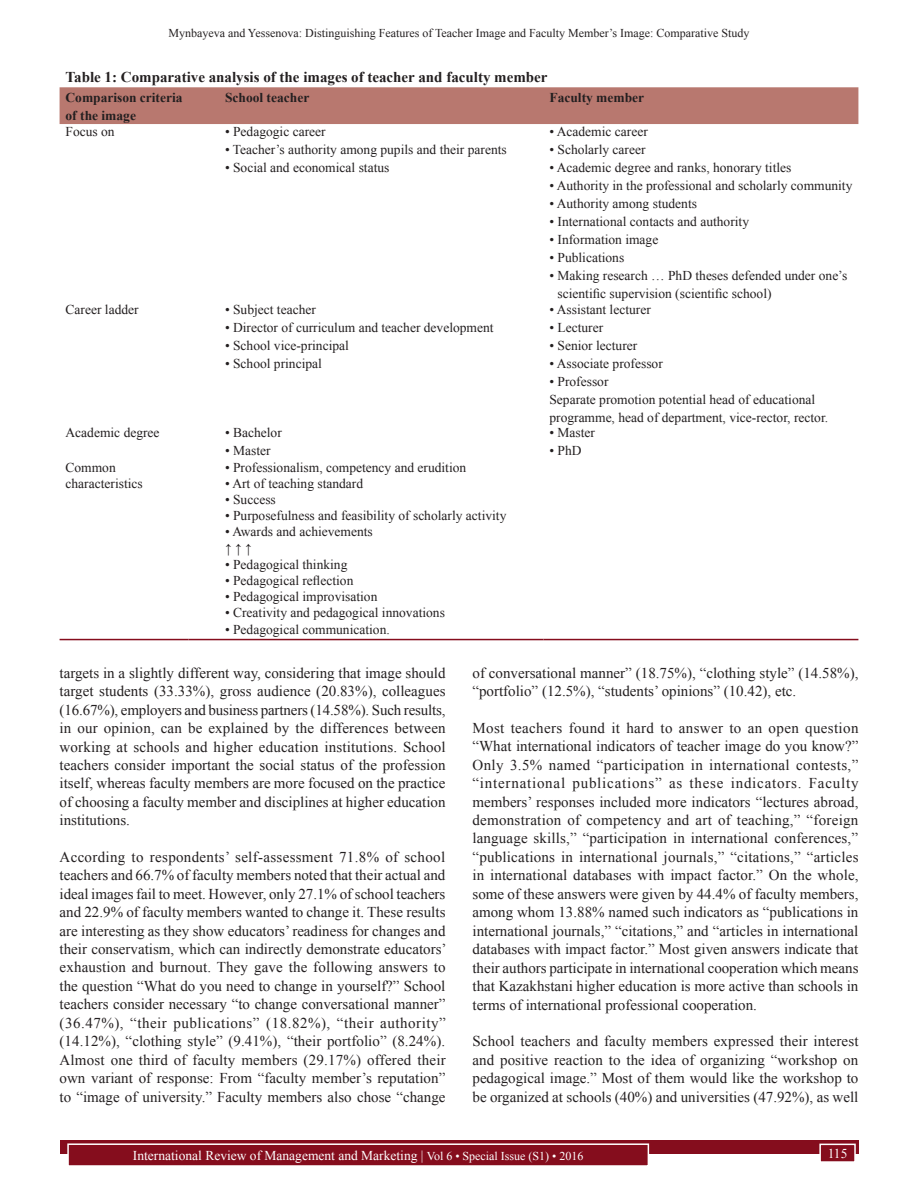
<style>
.page{position:relative;width:918px;height:1188px;background:#fff}
.page>*{position:absolute;margin:0;border:0;box-sizing:border-box;transform-origin:0 0}
.TX{font:15px/18.5px "Times New Roman";color:#231f20;text-align:justify}
.TT{font:700 15px "Times New Roman";color:#231f20}
.TB{font:13.5px/18px "Times New Roman";color:#231f20}
.TBL{font:13.5px/16.2px "Times New Roman";color:#231f20}
.t1{font:13.5px "Times New Roman";color:#fff}
.TCH{font:700 13.5px/18px "Times New Roman";color:#231f20}
.t2{font:12px "Times New Roman";color:#231f20}
.s1{font-size:12px}
</style>
<div class="page">
<div style="left:60px;top:1140px;width:798px;height:13px;background:#850d1d"></div>
<div style="left:68px;top:1144px;width:580px;height:22px;background:#850d1d"></div>
<div style="left:67px;top:1143px;width:582px;height:24px;border:2px solid #fff"></div>
<div style="left:820px;top:1144px;width:35px;height:18px;background:#850d1d"></div>
<div style="left:819px;top:1144px;width:37px;height:19px;border:2px solid #fff"></div>
<div style="left:60px;top:87px;width:798px;height:37px;background:#b8786f"></div>
<hr style="left:60px;top:639px;width:129px;height:1px;background:#850d1d">
<hr style="left:189px;top:639px;width:30px;height:1px;background:#850d1d">
<hr style="left:219px;top:639px;width:294px;height:1px;background:#850d1d">
<hr style="left:513px;top:639px;width:30px;height:1px;background:#850d1d">
<hr style="left:543px;top:639px;width:315px;height:1px;background:#850d1d">
<p class="t2" style="left:168px;top:25px;width:583px">Mynbayeva and Yessenova: Distinguishing Features of Teacher Image and Faculty Member’s Image: Comparative Study</p>
<p class="TT" style="left:66px;top:66px;width:484px">Table 1: Comparative analysis of the images of teacher and faculty member</p>
<p class="TCH" style="left:66px;top:88px;width:119px">Comparison criteria of the image</p>
<p class="TCH" style="left:225px;top:88px;width:86px">School teacher</p>
<p class="TCH" style="left:549px;top:88px;width:96px">Faculty member</p>
<p class="TB" style="left:66px;top:122px;width:51px">Focus on</p>
<p class="TB" style="left:225px;top:122px;width:102px">• Pedagogic career</p>
<p class="TB" style="left:225px;top:140px;width:283px">• Teacher’s authority among pupils and their parents</p>
<p class="TB" style="left:225px;top:158px;width:166px">• Social and economical status</p>
<p class="TB" style="left:549px;top:122px;width:100px">• Academic career</p>
<p class="TB" style="left:549px;top:140px;width:98px">• Scholarly career</p>
<p class="TB" style="left:549px;top:158px;width:244px">• Academic degree and ranks, honorary titles</p>
<p class="TB" style="left:549px;top:176px;width:305px">• Authority in the professional and scholarly community</p>
<p class="TB" style="left:549px;top:194px;width:149px">• Authority among students</p>
<p class="TB" style="left:549px;top:212px;width:201px">• International contacts and authority</p>
<p class="TB" style="left:549px;top:230px;width:110px">• Information image</p>
<p class="TB" style="left:549px;top:248px;width:76px">• Publications</p>
<p class="TB" style="left:558px;top:266px;width:291px;text-indent:-8px">• Making research … PhD theses defended under one’s scientific supervision (scientific school)</p>
<p class="TB" style="left:66px;top:300px;width:75px">Career ladder</p>
<p class="TB" style="left:225px;top:300px;width:92px">• Subject teacher</p>
<p class="TB" style="left:225px;top:318px;width:270px">• Director of curriculum and teacher development</p>
<p class="TB" style="left:225px;top:336px;width:125px">• School vice‑principal</p>
<p class="TB" style="left:225px;top:354px;width:98px">• School principal</p>
<p class="TB" style="left:66px;top:423px;width:96px">Academic degree</p>
<p class="TB" style="left:225px;top:423px;width:58px">• Bachelor</p>
<p class="TB" style="left:225px;top:441px;width:47px">• Master</p>
<p class="TBL" style="left:66px;top:459px;width:79px">Common characteristics</p>
<p class="TBL" style="left:225px;top:459px;width:243px">• Professionalism, competency and erudition</p>
<p class="TBL" style="left:225px;top:475px;width:140px">• Art of teaching standard</p>
<p class="TBL" style="left:225px;top:491px;width:52px">• Success</p>
<p class="TBL" style="left:225px;top:507px;width:283px">• Purposefulness and feasibility of scholarly activity</p>
<p class="TBL" style="left:225px;top:523px;width:149px">• Awards and achievements</p>
<p class="TBL" style="left:225px;top:540px;width:28px">↑ ↑ ↑</p>
<p class="TBL" style="left:225px;top:556px;width:124px">• Pedagogical thinking</p>
<p class="TBL" style="left:225px;top:572px;width:130px">• Pedagogical reflection</p>
<p class="TBL" style="left:225px;top:588px;width:154px">• Pedagogical improvisation</p>
<p class="TBL" style="left:225px;top:604px;width:221px">• Creativity and pedagogical innovations</p>
<p class="TBL" style="left:225px;top:621px;width:166px">• Pedagogical communication.</p>
<p class="TB" style="left:549px;top:300px;width:103px">• Assistant lecturer</p>
<p class="TB" style="left:549px;top:318px;width:55px">• Lecturer</p>
<p class="TB" style="left:549px;top:336px;width:89px">• Senior lecturer</p>
<p class="TB" style="left:549px;top:354px;width:115px">• Associate professor</p>
<p class="TB" style="left:549px;top:372px;width:61px">• Professor</p>
<p class="TB" style="left:549px;top:390px;width:280px">Separate promotion potential head of educational programme, head of department, vice‑rector, rector.</p>
<p class="TB" style="left:549px;top:423px;width:47px">• Master</p>
<p class="TB" style="left:549px;top:441px;width:34px">• PhD</p>
<p class="TX" style="left:60px;top:663px;width:388px">targets in a slightly different way, considering that image should target students (33.33%), gross audience (20.83%), colleagues (16.67%), employers and business partners (14.58%). Such results, in our opinion, can be explained by the differences between working at schools and higher education institutions. School teachers consider important the social status of the profession itself, whereas faculty members are more focused on the practice of choosing a faculty member and disciplines at higher education institutions.</p>
<p class="TX" style="left:60px;top:847px;width:389px">According to respondents’ self-assessment 71.8% of school teachers and 66.7% of faculty members noted that their actual and ideal images fail to meet. However, only 27.1% of school teachers and 22.9% of faculty members wanted to change it. These results are interesting as they show educators’ readiness for changes and their conservatism, which can indirectly demonstrate educators’ exhaustion and burnout. They gave the following answers to the question “What do you need to change in yourself?” School teachers consider necessary “to change conversational manner” (36.47%), “their publications” (18.82%), “their authority” (14.12%), “clothing style” (9.41%), “their portfolio” (8.24%).<br>Almost one third of faculty members (29.17%) offered their own variant of response: From “faculty member’s reputation” to “image of university.” Faculty members also chose “change</p>
<p class="TX" style="left:472px;top:663px;width:387px">of conversational manner” (18.75%), “clothing style” (14.58%), “portfolio” (12.5%), “students’ opinions” (10.42), etc.</p>
<p class="TX" style="left:472px;top:718px;width:388px">Most teachers found it hard to answer to an open question “What international indicators of teacher image do you know?” Only 3.5% named “participation in international contests,” “international publications” as these indicators. Faculty members’ responses included more indicators “lectures abroad, demonstration of competency and art of teaching,” “foreign language skills,” “participation in international conferences,” “publications in international journals,” “citations,” “articles in international databases with impact factor.” On the whole, some of these answers were given by 44.4% of faculty members, among whom 13.88% named such indicators as “publications in international journals,” “citations,” and “articles in international databases with impact factor.” Most given answers indicate that their authors participate in international cooperation which means that Kazakhstani higher education is more active than schools in terms of international professional cooperation.</p>
<p class="TX" style="left:472px;top:1031px;width:388px">School teachers and faculty members expressed their interest and positive reaction to the idea of organizing “workshop on pedagogical image.” Most of them would like the workshop to be organized at schools (40%) and universities (47.92%), as well</p>
<p class="t1" style="left:133px;top:1146px;width:452px">International Review of Management and Marketing | <span class="s1">Vol 6 • Special Issue (S1) • 2016</span></p>
<p class="t1" style="left:828px;top:1144px;width:21px">115</p>
</div>
